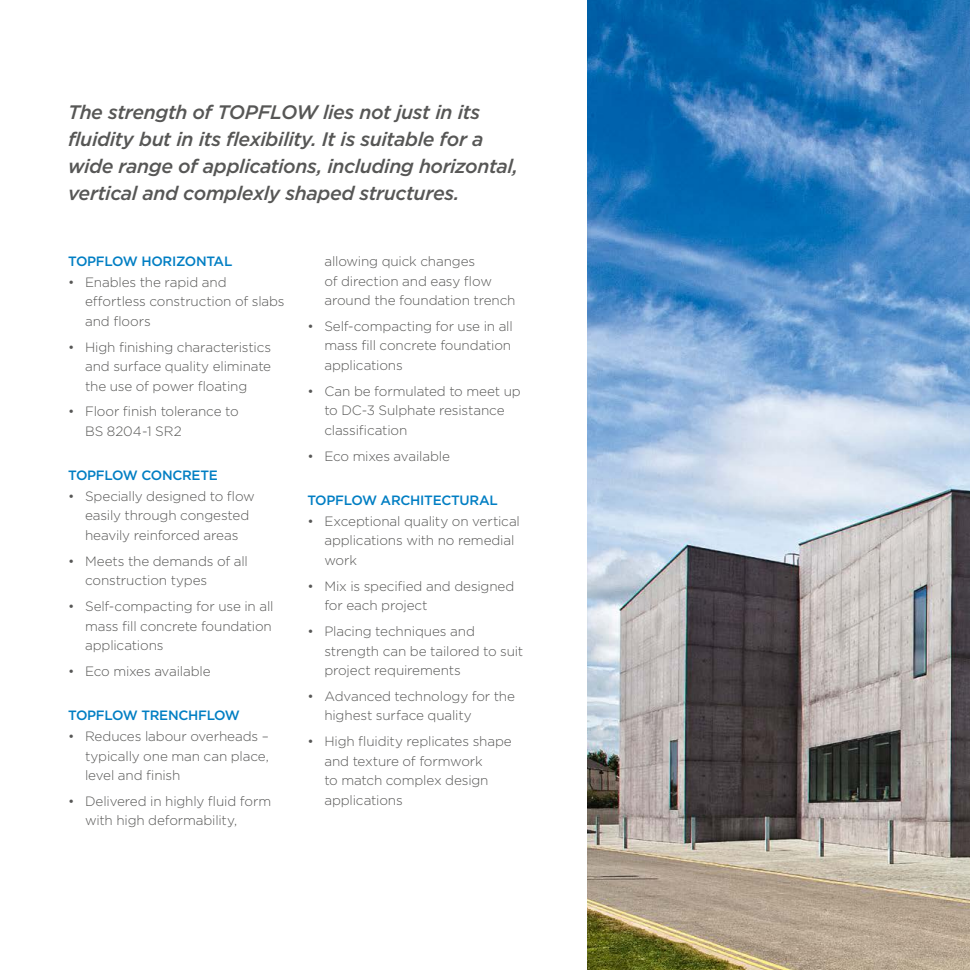
<style>
.page{position:relative;width:970px;height:970px;background:#fff}
.page>*{position:absolute;margin:0;border:0;box-sizing:border-box;transform-origin:0 0}
.t1{font:italic 500 19.5px/27px "Gotham";letter-spacing:-.02em;color:#575756}
.t2{font:300 13.5px/19.5px "Gotham";letter-spacing:-.01em;color:#575756}
.t3{font:500 13.5px "Gotham";letter-spacing:-.02em;color:#007ec3}
</style>
<div class="page">
<img style="left:587px;top:0;width:382px;height:969px">
<h1 class="t1" style="left:68px;top:98px;width:451px">The strength of TOPFLOW lies not just in its fluidity but in its flexibility. It is suitable for a wide range of applications, including horizontal, vertical and complexly shaped structures.</h1>
<p class="t3" style="left:68px;top:252px;width:166px">TOPFLOW HORIZONTAL</p>
<p class="t2" style="left:85px;top:272px;width:201px;text-indent:-17px">• Enables the rapid and effortless construction of slabs and floors</p>
<p class="t2" style="left:85px;top:336px;width:187px;text-align:justify;text-indent:-17px">• High finishing characteristics and surface quality eliminate the use of power floating</p>
<p class="t2" style="left:85px;top:401px;width:155px;text-indent:-17px">• Floor finish tolerance to<br>BS 8204-1 SR2</p>
<p class="t3" style="left:68px;top:466px;width:151px">TOPFLOW CONCRETE</p>
<p class="t2" style="left:85px;top:486px;width:171px;text-indent:-17px">• Specially designed to flow easily through congested heavily reinforced areas</p>
<p class="t2" style="left:85px;top:551px;width:164px;text-indent:-17px">• Meets the demands of all construction types</p>
<p class="t2" style="left:85px;top:596px;width:190px;text-align:justify;text-indent:-17px">• Self-compacting for use in all mass fill concrete foundation applications</p>
<p class="t2" style="left:68px;top:661px;width:144px">• Eco mixes available</p>
<p class="t3" style="left:68px;top:706px;width:173px">TOPFLOW TRENCHFLOW</p>
<p class="t2" style="left:85px;top:726px;width:185px;text-align:justify;text-indent:-17px">• Reduces labour overheads – typically one man can place, level and finish</p>
<p class="t2" style="left:85px;top:791px;width:187px;text-indent:-17px">• Delivered in highly fluid form with high deformability,</p>
<p class="t2" style="left:324px;top:251px;width:193px">allowing quick changes<br>of direction and easy flow around the foundation trench</p>
<p class="t2" style="left:324px;top:316px;width:190px;text-align:justify;text-indent:-17px">• Self-compacting for use in all mass fill concrete foundation applications</p>
<p class="t2" style="left:324px;top:381px;width:198px;text-indent:-17px">• Can be formulated to meet up to DC-3 Sulphate resistance classification</p>
<p class="t2" style="left:307px;top:446px;width:144px">• Eco mixes available</p>
<p class="t3" style="left:307px;top:491px;width:192px">TOPFLOW ARCHITECTURAL</p>
<p class="t2" style="left:324px;top:511px;width:197px;text-indent:-17px">• Exceptional quality on vertical applications with no remedial work</p>
<p class="t2" style="left:324px;top:575px;width:191px;text-indent:-17px">• Mix is specified and designed for each project</p>
<p class="t2" style="left:324px;top:621px;width:200px;text-indent:-17px">• Placing techniques and strength can be tailored to suit project requirements</p>
<p class="t2" style="left:324px;top:686px;width:192px;text-indent:-17px">• Advanced technology for the highest surface quality</p>
<p class="t2" style="left:324px;top:731px;width:189px;text-indent:-17px">• High fluidity replicates shape and texture of formwork<br>to match complex design applications</p>
</div>
